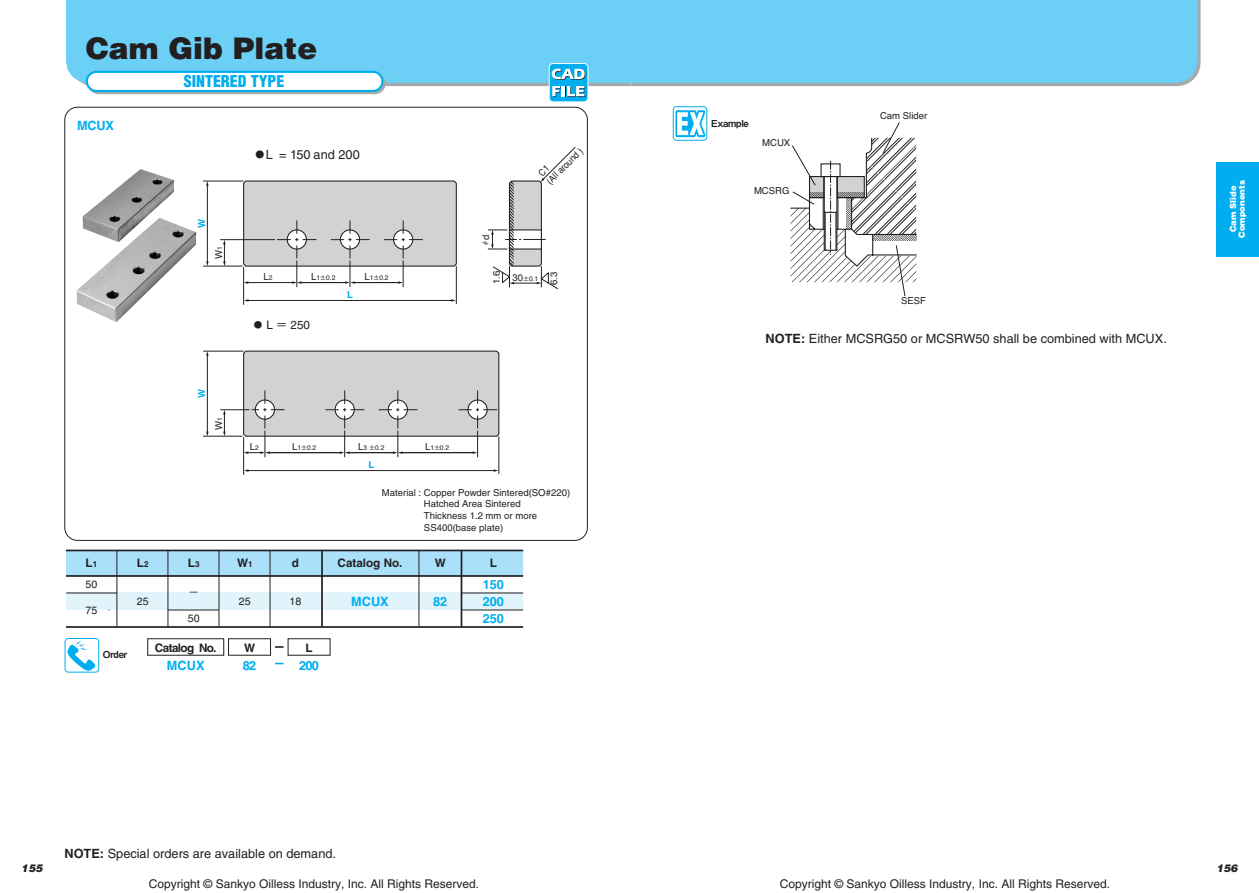
<style>
.page{position:relative;width:1259px;height:893px;background:#fff}
.page>*{position:absolute;margin:0;border:0;box-sizing:border-box;transform-origin:0 0}
.t1{font:900 29.7px "Helvetica";color:#231f20}
.t2{font:900 condensed 15.9px "Helvetica";color:#00aeef}
.t3{font:12.75px "Helvetica";color:#231f20}
.t4{font:700 12.75px/17px "Helvetica";color:#00aeef;text-align:justify}
.t5{font:12px "Helvetica";color:#231f20}
.t6{font:700 11.7px "Helvetica";letter-spacing:-.025em;color:#231f20}
.t7{font:700 11.7px "Helvetica";color:#231f20}
.t8{font:700 11.7px "Helvetica";letter-spacing:-.05em;color:#231f20}
.t9{font:11.7px "Helvetica";color:#231f20}
.t10{font:10.65px "Helvetica";color:#231f20}
.t11{font:italic 900 10.65px "Helvetica";color:#231f20}
.t12{font:10.65px "Gothic BBB Pro Medium 83 pv RKSJ H";color:#231f20}
.t13{font:9.6px/11.7px "Helvetica";color:#231f20}
.t14{font:9.6px/11.6px "Helvetica";color:#231f20;scale:.9 1}
.t15{font:9.6px "Midashi Go Pro MB31";letter-spacing:-.025em;color:#231f20}
.t16{font:700 9.6px "Helvetica";color:#00aeef}
.t17{font:9.6px "Sankyo";color:#231f20}
.t18{font:900 8.55px/8.6px "Helvetica";color:#fff;text-align:center}
.t19{font:6.75px "Helvetica";color:#231f20}
.s1{font-size:6.75px}
.s2{font-family:"Sankyo"}
.s3{font-size:9.6px}
.s4{font-family:"Gothic BBB Pro Medium 90 pv RKSJ H"}
.s5{font-family:"Gothic BBB Pro";font-weight:500;font-size:8.55px}
.s6{font-family:"Gothic BBB Pro";font-weight:500}
.s7{font-family:"Helvetica"}
.s8{font-size:8.25px}
.s9{font-weight:700}
</style>
<div class="page">
<div style="left:1216px;top:162px;width:43px;height:94px;background:#00aeef"></div>
<svg style="left:632px;top:0;width:568px;height:86px;background:#aaacb1"></svg>
<div style="left:632px;top:0;width:565px;height:83px;background:#6bcff6"></div>
<hr style="left:203px;top:181px;width:41px;height:1px;background:#231f20">
<hr style="left:203px;top:266px;width:40px;height:1px;background:#231f20">
<hr style="left:207px;top:184px;width:1px;height:79px;background:#231f20">
<svg style="left:206px;top:261px;width:3px;height:5px"></svg>
<hr style="left:243px;top:267px;width:1px;height:38px;background:#231f20">
<hr style="left:456px;top:266px;width:1px;height:38px;background:#231f20">
<hr style="left:247px;top:300px;width:206px;height:1px;background:#231f20">
<svg style="left:220px;top:180px;width:237px;height:107px"></svg>
<hr style="left:203px;top:351px;width:41px;height:1px;background:#231f20">
<hr style="left:203px;top:436px;width:40px;height:1px;background:#231f20">
<hr style="left:207px;top:354px;width:1px;height:79px;background:#231f20">
<svg style="left:206px;top:431px;width:3px;height:5px"></svg>
<hr style="left:243px;top:437px;width:1px;height:38px;background:#231f20">
<hr style="left:498px;top:436px;width:1px;height:38px;background:#231f20">
<hr style="left:247px;top:470px;width:248px;height:1px;background:#231f20">
<svg style="left:220px;top:350px;width:280px;height:107px"></svg>
<svg style="left:488px;top:146px;width:88px;height:143px"></svg>
<div style="left:66px;top:0;width:566px;height:83px;background:#6bcff6"></div>
<svg style="left:88px;top:73px;width:298px;height:21px"></svg>
<div style="left:87px;top:72px;width:295px;height:19px;background:#fff;border-radius:10px"></div>
<div style="left:86px;top:71px;width:297px;height:21px;border:2px solid #00aeef;border-radius:10px"></div>
<img style="left:76px;top:169px;width:121px;height:153px">
<div style="left:66px;top:593px;width:459px;height:17px;background:#e1f4fc"></div>
<div style="left:66px;top:550px;width:459px;height:26px;background:#aae0f9"></div>
<hr style="left:66px;top:550px;width:459px;height:1px;background:#231f20">
<hr style="left:66px;top:575px;width:459px;height:2px;background:#231f20">
<hr style="left:461px;top:610px;width:64px;height:1px;background:#231f20">
<hr style="left:461px;top:593px;width:64px;height:1px;background:#231f20">
<hr style="left:66px;top:593px;width:51px;height:1px;background:#231f20">
<hr style="left:168px;top:610px;width:51px;height:1px;background:#231f20">
<hr style="left:66px;top:626px;width:459px;height:2px;background:#231f20">
<hr style="left:419px;top:550px;width:1px;height:77px;background:#231f20">
<hr style="left:460px;top:550px;width:2px;height:77px;background:#231f20">
<hr style="left:321px;top:550px;width:2px;height:77px;background:#231f20">
<hr style="left:117px;top:550px;width:1px;height:77px;background:#231f20">
<hr style="left:168px;top:550px;width:1px;height:77px;background:#231f20">
<hr style="left:219px;top:550px;width:1px;height:77px;background:#231f20">
<hr style="left:270px;top:550px;width:1px;height:77px;background:#231f20">
<div style="left:65px;top:638px;width:34px;height:34px;border:1px solid #00aeef;border-radius:3px"></div>
<svg style="left:67px;top:639px;width:28px;height:32px"></svg>
<div style="left:147px;top:638px;width:77px;height:17px;border:1px solid #231f20"></div>
<div style="left:228px;top:638px;width:43px;height:17px;border:1px solid #231f20"></div>
<div style="left:288px;top:638px;width:42px;height:17px;border:1px solid #231f20"></div>
<svg style="left:275px;top:646px;width:8px;height:2px"></svg>
<svg style="left:673px;top:107px;width:34px;height:33px"></svg>
<div style="left:673px;top:106px;width:34px;height:35px;border:1px solid #00aeef;border-radius:3px"></div>
<svg style="left:675px;top:110px;width:30px;height:27px"></svg>
<svg style="left:790px;top:122px;width:127px;height:175px"></svg>
<div style="left:549px;top:63px;width:39px;height:39px;background:#00aeef;border-radius:4px"></div>
<div style="left:549px;top:63px;width:39px;height:39px;border:1px solid #fff;border-radius:4px"></div>
<svg style="left:552px;top:69px;width:33px;height:11px"></svg>
<svg style="left:552px;top:86px;width:33px;height:11px"></svg>
<h1 class="t1" style="left:86px;top:29px;width:233px">Cam Gib Plate</h1>
<h3 class="t4" style="left:77px;top:117px;width:38px">MCUX</h3>
<h2 class="t2" style="left:184px;top:71px;width:102px">SINTERED TYPE</h2>
<p class="t16" style="left:194px;top:228px;width:11px;rotate:-90deg">W</p>
<p class="t13" style="left:213px;top:259px;width:14px;rotate:-90deg">W<span class="s1">1</span></p>
<p class="t16" style="left:194px;top:398px;width:11px;rotate:-90deg">W</p>
<p class="t13" style="left:213px;top:430px;width:14px;rotate:-90deg">W<span class="s1">1</span></p>
<h3 class="t3" style="left:254px;top:147px;width:107px"><span class="s2">U</span>L = 150 and 200</h3>
<p class="t13" style="left:264px;top:271px;width:11px">L<span class="s1">2</span></p>
<p class="t19" style="left:311px;top:272px;width:26px"><span class="s3">L</span>1<span class="s4">±</span>0.2</p>
<p class="t19" style="left:364px;top:272px;width:26px"><span class="s3">L</span>1<span class="s4">±</span>0.2</p>
<p class="t9" style="left:254px;top:318px;width:58px"><span class="s5">●</span> L<span class="s6">＝</span>250</p>
<p class="t16" style="left:347px;top:287px;width:7px">L</p>
<p class="t13" style="left:250px;top:441px;width:11px">L<span class="s1">2</span></p>
<p class="t19" style="left:292px;top:442px;width:26px"><span class="s3">L</span>1<span class="s4">±</span>0.2</p>
<p class="t19" style="left:358px;top:442px;width:28px"><span class="s3">L</span>3 <span class="s4">±</span>0.2</p>
<p class="t19" style="left:425px;top:442px;width:26px"><span class="s3">L</span>1<span class="s4">±</span>0.2</p>
<p class="t16" style="left:368px;top:457px;width:7px">L</p>
<p class="t17" style="left:481px;top:246px;width:13px;rotate:-90deg">h<span class="s7">d</span></p>
<p class="t14" style="left:536px;top:170px;width:54px;rotate:-45deg">C1<br>(All around )</p>
<p class="t13" style="left:491px;top:284px;width:15px;rotate:-90deg">1.6</p>
<p class="t13" style="left:548px;top:285px;width:15px;rotate:-90deg">6.3</p>
<p class="t19" style="left:512px;top:273px;width:27px"><span class="s3">30</span><span class="s4">±</span>0.1</p>
<p class="t13" style="left:424px;top:486px;width:148px;text-indent:-42px">Material : Copper Powder Sintered(SO#220)<br>Hatched Area Sintered<br>Thickness 1.2 mm or more<br>SS400(base plate)</p>
<p class="t6" style="left:86px;top:556px;width:13px">L<span class="s8">1</span></p>
<p class="t6" style="left:137px;top:556px;width:13px">L<span class="s8">2</span></p>
<p class="t7" style="left:337px;top:556px;width:66px">Catalog No.</p>
<p class="t6" style="left:435px;top:556px;width:13px">W</p>
<p class="t6" style="left:490px;top:556px;width:9px">L</p>
<h3 class="t4" style="left:351px;top:593px;width:39px">MCUX</h3>
<h3 class="t4" style="left:433px;top:593px;width:16px">82</h3>
<p class="t6" style="left:188px;top:556px;width:13px">L<span class="s8">3</span></p>
<p class="t12" style="left:188px;top:584px;width:12px">－</p>
<p class="t10" style="left:188px;top:612px;width:13px">50</p>
<p class="t6" style="left:237px;top:556px;width:17px">W<span class="s8">1</span></p>
<p class="t10" style="left:239px;top:595px;width:13px">25</p>
<p class="t6" style="left:292px;top:556px;width:9px">d</p>
<p class="t10" style="left:289px;top:595px;width:13px">18</p>
<h3 class="t4" style="left:483px;top:576px;width:23px">150<br>200<br>250</h3>
<p class="t10" style="left:86px;top:578px;width:13px">50</p>
<p class="t10" style="left:86px;top:604px;width:13px">75</p>
<p class="t10" style="left:137px;top:595px;width:13px">25</p>
<p class="t15" style="left:103px;top:647px;width:26px">Order</p>
<p class="t8" style="left:155px;top:640px;width:63px">Catalog No.</p>
<h3 class="t4" style="left:167px;top:657px;width:39px">MCUX</h3>
<p class="t6" style="left:244px;top:640px;width:13px">W</p>
<h3 class="t4" style="left:243px;top:657px;width:15px">82</h3>
<p class="t6" style="left:306px;top:640px;width:9px">L</p>
<h3 class="t4" style="left:299px;top:657px;width:22px">200</h3>
<h3 class="t3" style="left:64px;top:846px;width:273px"><span class="s9">NOTE:</span> Special orders are available on demand.</h3>
<p class="t15" style="left:711px;top:116px;width:39px">Example</p>
<p class="t13" style="left:762px;top:137px;width:30px">MCUX</p>
<p class="t13" style="left:754px;top:185px;width:37px">MCSRG</p>
<p class="t13" style="left:880px;top:110px;width:49px">Cam Slider</p>
<p class="t13" style="left:901px;top:295px;width:26px">SESF</p>
<h3 class="t3" style="left:765px;top:331px;width:403px"><span class="s9">NOTE:</span> Either MCSRG50 or MCSRW50 shall be combined with MCUX.</h3>
<p class="t18" style="left:1228px;top:238px;width:60px;rotate:-90deg">Cam Slide<br>Components</p>
<p class="t11" style="left:21px;top:861px;width:23px">155</p>
<p class="t11" style="left:1216px;top:861px;width:23px">156</p>
<p class="t5" style="left:149px;top:877px;width:332px">Copyright © Sankyo Oilless Industry, Inc. All Rights Reserved.</p>
<p class="t5" style="left:779px;top:877px;width:332px">Copyright © Sankyo Oilless Industry, Inc. All Rights Reserved.</p>
</div>
